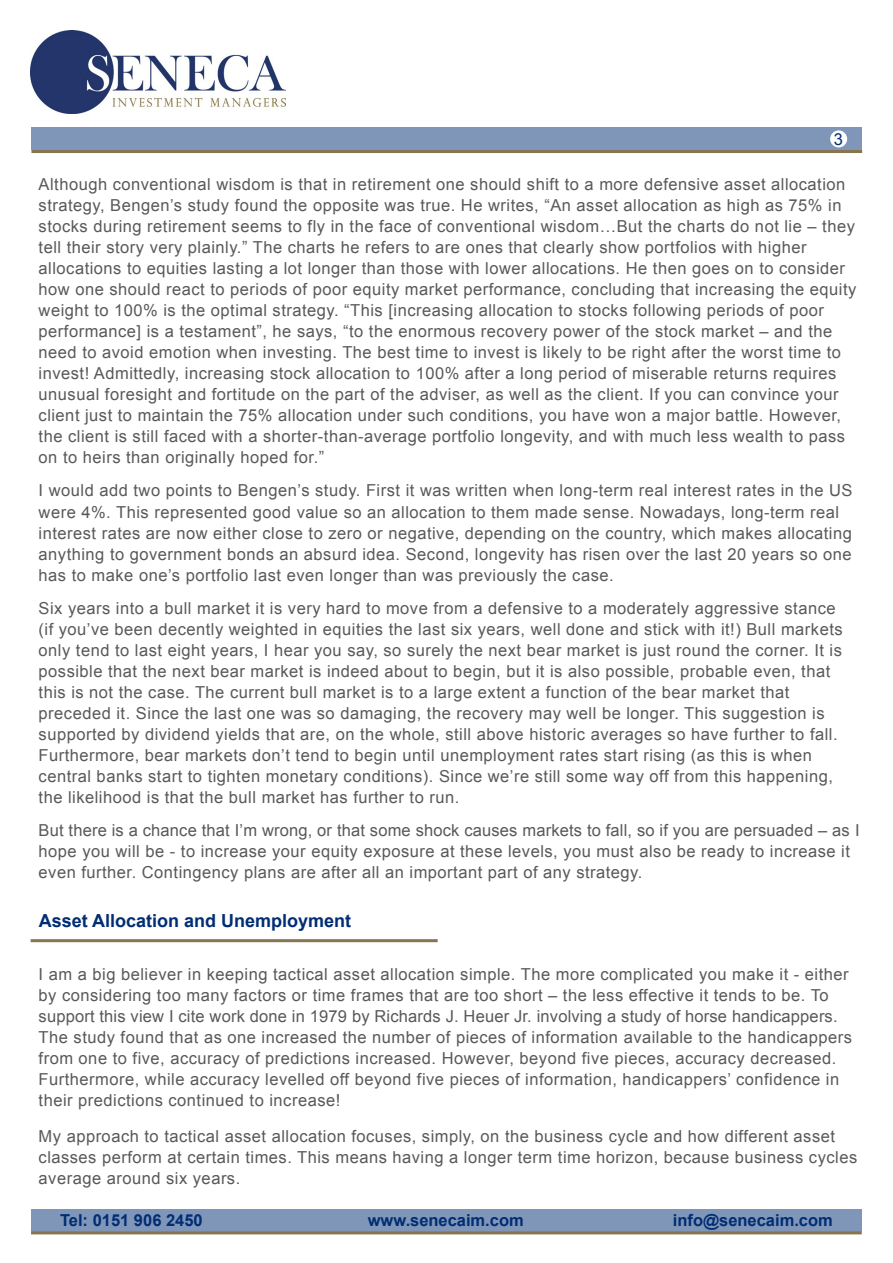
<style>
.page{position:relative;width:893px;height:1263px;background:#fff}
.page>*{position:absolute;margin:0;border:0;box-sizing:border-box;transform-origin:0 0}
.t1{font:700 18px "Arial";color:#002d73}
.t2{font:16.5px/21px "Arial";letter-spacing:.03em;color:#58595b}
.t3{font:700 16.5px "Arial";color:#002d73}
.t4{font:16.5px "Arial";color:#002d73}
</style>
<div class="page">
<div style="left:31px;top:128px;width:831px;height:22px;background:#8096b9"></div>
<div style="left:31px;top:1209px;width:831px;height:23px;background:#8096b9"></div>
<hr style="left:31px;top:1231px;width:831px;height:3px;background:#86754f">
<img style="left:31px;top:30px;width:254px;height:83px">
<hr style="left:31px;top:150px;width:831px;height:3px;background:#86754f">
<hr style="left:31px;top:939px;width:407px;height:3px;background:#86754f">
<div style="left:830px;top:130px;width:17px;height:17px;background:#fff;border-radius:50%"></div>
<p class="t4" style="left:834px;top:128px;width:11px">3</p>
<p class="t2" style="left:39px;top:174px;width:819px">Although conventional wisdom is that in retirement one should shift to a more defensive asset allocation strategy, Bengen’s study found the opposite was true. He writes, “An asset allocation as high as 75% in stocks during retirement seems to fly in the face of conventional wisdom…But the charts do not lie – they tell their story very plainly.” The charts he refers to are ones that clearly show portfolios with higher allocations to equities lasting a lot longer than those with lower allocations. He then goes on to consider how one should react to periods of poor equity market performance, concluding that increasing the equity weight to 100% is the optimal strategy. “This [increasing allocation to stocks following periods of poor performance] is a testament”, he says, “to the enormous recovery power of the stock market – and the need to avoid emotion when investing. The best time to invest is likely to be right after the worst time to invest! Admittedly, increasing stock allocation to 100% after a long period of miserable returns requires unusual foresight and fortitude on the part of the adviser, as well as the client. If you can convince your client just to maintain the 75% allocation under such conditions, you have won a major battle. However, the client is still faced with a shorter-than-average portfolio longevity, and with much less wealth to pass on to heirs than originally hoped for.”</p>
<p class="t2" style="left:39px;top:480px;width:815px">I would add two points to Bengen’s study. First it was written when long-term real interest rates in the US were 4%. This represented good value so an allocation to them made sense. Nowadays, long-term real interest rates are now either close to zero or negative, depending on the country, which makes allocating anything to government bonds an absurd idea. Second, longevity has risen over the last 20 years so one has to make one’s portfolio last even longer than was previously the case.</p>
<p class="t2" style="left:39px;top:597px;width:806px">Six years into a bull market it is very hard to move from a defensive to a moderately aggressive stance (if you’ve been decently weighted in equities the last six years, well done and stick with it!) Bull markets only tend to last eight years, I hear you say, so surely the next bear market is just round the corner. It is possible that the next bear market is indeed about to begin, but it is also possible, probable even, that this is not the case. The current bull market is to a large extent a function of the bear market that preceded it. Since the last one was so damaging, the recovery may well be longer. This suggestion is supported by dividend yields that are, on the whole, still above historic averages so have further to fall.<br>Furthermore, bear markets don’t tend to begin until unemployment rates start rising (as this is when central banks start to tighten monetary conditions). Since we’re still some way off from this happening, the likelihood is that the bull market has further to run.</p>
<p class="t2" style="left:39px;top:819px;width:822px">But there is a chance that I’m wrong, or that some shock causes markets to fall, so if you are persuaded – as I hope you will be - to increase your equity exposure at these levels, you must also be ready to increase it even further. Contingency plans are after all an important part of any strategy.</p>
<p class="t1" style="left:39px;top:908px;width:314px">Asset Allocation and Unemployment</p>
<p class="t2" style="left:39px;top:963px;width:815px">I am a big believer in keeping tactical asset allocation simple. The more complicated you make it - either by considering too many factors or time frames that are too short – the less effective it tends to be. To support this view I cite work done in 1979 by Richards J. Heuer Jr. involving a study of horse handicappers.<br>The study found that as one increased the number of pieces of information available to the handicappers from one to five, accuracy of predictions increased. However, beyond five pieces, accuracy decreased.<br>Furthermore, while accuracy levelled off beyond five pieces of information, handicappers’ confidence in their predictions continued to increase!</p>
<p class="t2" style="left:39px;top:1125px;width:820px">My approach to tactical asset allocation focuses, simply, on the business cycle and how different asset classes perform at certain times. This means having a longer term time horizon, because business cycles average around six years.</p>
<p class="t3" style="left:60px;top:1208px;width:144px">Tel: 0151 906 2450</p>
<p class="t3" style="left:368px;top:1208px;width:157px">www.senecaim.com</p>
<p class="t3" style="left:673px;top:1208px;width:162px">info@senecaim.com</p>
</div>
